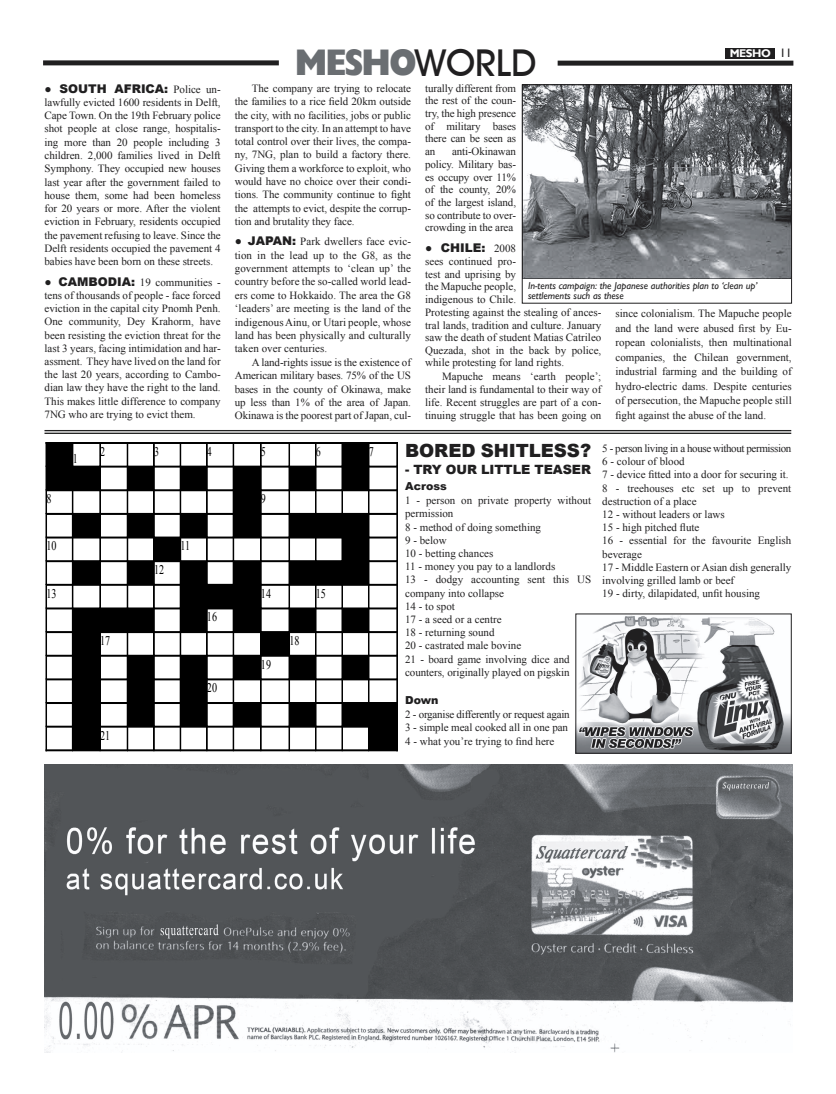
<style>
.page{position:relative;width:836px;height:1094px;background:#fff}
.page>*{position:absolute;margin:0;border:0;box-sizing:border-box;transform-origin:0 0}
.t1{font:800 37px "Gill Sans";letter-spacing:-.06em;color:#6a6e72;scale:.9 1}
.t2{font:900 18.2px "Arial";letter-spacing:-.005em;color:#201f20}
.t3{font:13.2px "Times New Roman";color:#000;scale:.76 1}
.t4{font:900 12.8px "Arial";letter-spacing:-.005em;color:#201f20}
.t5{font:900 12px "Arial";letter-spacing:-.005em;color:#201f20}
.t6{font:700 11.2px "Gill Sans";letter-spacing:-.04em;color:#fff}
.t7{font:11px/13.2px "Times New Roman";color:#201f20;text-align:justify}
.t8{font:900 11px "Arial";color:#201f20}
.t9{font:italic 10px/10px "Gill Sans";color:#201f20}
.s1{font-style:inherit}
.s2{font-family:"Times New Roman";font-weight:400;font-size:11px}
.s3{font-family:"Arial";font-weight:900;font-size:12px}
.s4{font-family:"Avant Garde IT Cby BT";font-weight:500;color:#201f20}
.s5{font-weight:400;font-size:12px;color:#201f20}
</style>
<div class="page">
<div style="left:726px;top:48px;width:49px;height:11px;background:#201f20"></div>
<div style="left:43px;top:60px;width:236px;height:5px;background:#201f20"></div>
<div style="left:558px;top:61px;width:235px;height:5px;background:#201f20"></div>
<img style="left:524px;top:86px;width:266px;height:193px">
<div style="left:522px;top:84px;width:270px;height:220px;border:1px solid #201f20"></div>
<hr style="left:45px;top:430px;width:746px;height:1px;background:#201f20">
<hr style="left:45px;top:433px;width:746px;height:1px;background:#201f20">
<img style="left:44px;top:764px;width:749px;height:289px">
<svg style="left:46px;top:443px;width:352px;height:308px"></svg>
<img style="left:577px;top:615px;width:213px;height:137px">
<div style="left:575px;top:613px;width:217px;height:141px;border:1px solid #201f20"></div>
<p class="t5" style="left:45px;top:80px;width:178px"><span class="s1">●</span> SOUTH AFRICA: <span class="s2">Police un-</span></p>
<p class="t7" style="left:45px;top:96px;width:178px">lawfully evicted 1600 residents in Delft, Cape Town. On the 19th February police shot people at close range, hospitalis&shy;ing more than 20 people including 3 children. 2,000 families lived in Delft Symphony. They occupied new houses last year after the government failed to house them, some had been homeless for 20 years or more. After the violent eviction in February, residents occupied the pavement refusing to leave. Since the Delft residents occupied the pavement 4 babies have been born on these streets.</p>
<p class="t7" style="left:45px;top:275px;width:178px"><span class="s3">●</span> <span class="s3">CAMBODIA:</span> 19 communities - tens of thousands of people - face forced eviction in the capital city Pnomh Penh.<br>One community, Dey Krahorm, have been resisting the eviction threat for the last 3 years, facing intimidation and har&shy;assment. They have lived on the land for the last 20 years, according to Cambo&shy;dian law they have the right to the land.<br>This makes little difference to company 7NG who are trying to evict them.</p>
<h1 class="t1" style="left:295px;top:41px;width:270px">MESHO<span class="s4">WORLD</span></h1>
<p class="t6" style="left:730px;top:47px;width:63px">MESHO <span class="s5">11</span></p>
<p class="t7" style="left:235px;top:82px;width:178px;text-indent:17px">The company are trying to relocate the families to a rice <span class="s1">fi</span>eld 20km outside the city, with no facilities, jobs or public transport to the city. In an attempt to have total control over their lives, the compa&shy;ny, 7NG, plan to build a factory there.<br>Giving them a workforce to exploit, who would have no choice over their condi&shy;tions. The community continue to <span class="s1">fi</span>ght the attempts to evict, despite the corrup&shy;tion and brutality they face.</p>
<p class="t7" style="left:235px;top:235px;width:178px"><span class="s3">●</span> <span class="s3">JAPAN:</span> Park dwellers face evic&shy;tion in the lead up to the G8, as the government attempts to ëclean upí the country before the so-called world lead&shy;ers come to Hokkaido. The area the G8 ëleadersí are meeting is the land of the indigenous Ainu, or Utari people, whose land has been physically and culturally taken over centuries.</p>
<p class="t7" style="left:235px;top:355px;width:178px;text-indent:17px">A land-rights issue is the existence of American military bases. 75% of the US bases in the county of Okinawa, make up less than 1% of the area of Japan.<br>Okinawa is the poorest part of Japan, cul-</p>
<p class="t7" style="left:425px;top:82px;width:92px;line-height:12.7px">turally different from the rest of the coun&shy;try, the high presence of military bases there can be seen as an</p>
<p class="t7" style="left:425px;top:145px;width:92px;line-height:12.7px;text-indent:27px">anti-Okinawan policy. Military bas&shy;es occupy over 11% of the county, 20% of the largest island, so contribute to over&shy;crowding in the area</p>
<p class="t5" style="left:425px;top:239px;width:92px"><span class="s1">●</span> CHILE: <span class="s2">2008</span></p>
<p class="t7" style="left:425px;top:255px;width:178px;line-height:12.7px;text-align:left">sees continued pro-<br>test and uprising by<br>the Mapuche people,<br>indigenous to Chile.<br>Protesting against the stealing of ances&shy;tral lands, tradition and culture. January saw the death of student Matias Catrileo<br>Quezada, shot in the back by police, while protesting for land rights.</p>
<p class="t7" style="left:425px;top:370px;width:178px;line-height:12.8px;text-indent:17px">Mapuche means ëearth peopleí; their land is fundamental to their way of life. Recent struggles are part of a con&shy;tinuing struggle that has been going on</p>
<p class="t9" style="left:528px;top:281px;width:231px">In-tents campaign: the Japanese authorities plan to ëclean upí settlements such as these</p>
<p class="t7" style="left:616px;top:306px;width:178px;line-height:14.5px">since colonialism. The Mapuche people and the land were abused <span class="s1">fi</span>rst by Eu&shy;ropean colonialists, then multinational companies, the Chilean government, industrial farming and the building of hydro-electric dams. Despite centuries of persecution, the Mapuche people still <span class="s1">fi</span>ght against the abuse of the land.</p>
<p class="t3" style="left:73px;top:452px;width:8px">!</p>
<p class="t3" style="left:100px;top:444px;width:8px">"</p>
<p class="t3" style="left:154px;top:444px;width:8px">#</p>
<p class="t3" style="left:207px;top:444px;width:8px">$</p>
<p class="t3" style="left:261px;top:444px;width:8px">%</p>
<p class="t3" style="left:316px;top:444px;width:8px">&amp;</p>
<p class="t3" style="left:369px;top:444px;width:8px">'</p>
<p class="t3" style="left:46px;top:491px;width:8px">(</p>
<p class="t3" style="left:261px;top:491px;width:8px">)</p>
<p class="t3" style="left:46px;top:539px;width:15px">!*</p>
<p class="t3" style="left:181px;top:539px;width:14px">!!</p>
<p class="t3" style="left:154px;top:562px;width:15px">!"</p>
<p class="t3" style="left:46px;top:586px;width:15px">!#</p>
<p class="t3" style="left:261px;top:586px;width:15px">!$</p>
<p class="t3" style="left:316px;top:586px;width:15px">!%</p>
<p class="t3" style="left:207px;top:610px;width:15px">!&amp;</p>
<p class="t3" style="left:100px;top:633px;width:15px">!'</p>
<p class="t3" style="left:289px;top:633px;width:15px">!(</p>
<p class="t3" style="left:261px;top:657px;width:15px">!)</p>
<p class="t3" style="left:207px;top:680px;width:15px">"*</p>
<p class="t3" style="left:100px;top:728px;width:15px">"!</p>
<h2 class="t2" style="left:405px;top:437px;width:188px">BORED SHITLESS?</h2>
<p class="t4" style="left:405px;top:460px;width:187px">- TRY OUR LITTLE TEASER</p>
<p class="t8" style="left:405px;top:478px;width:43px">Across</p>
<p class="t7" style="left:405px;top:494px;width:188px;text-align:left">1 - person on private property without permission<br>8 - method of doing something<br>9 - below<br>10 - betting chances<br>11 - money you pay to a landlords<br>13 - dodgy accounting sent this US company into collapse<br>14 - to spot<br>17 - a seed or a centre<br>18 - returning sound<br>20 - castrated male bovine<br>21 - board game involving dice and counters, originally played on pigskin</p>
<p class="t8" style="left:405px;top:692px;width:35px">Down</p>
<p class="t7" style="left:405px;top:708px;width:166px;text-align:left">2 - organise differently or request again<br>3 - simple meal cooked all in one pan<br>4 - what youíre trying to <span class="s1">fi</span>nd here</p>
<p class="t7" style="left:602px;top:442px;width:191px;text-align:left">5 - person living in a house without permission<br>6 - colour of blood<br>7 - device <span class="s1">fi</span>tted into a door for securing it.<br>8 - treehouses etc set up to prevent destruction of a place<br>12 - without leaders or laws<br>15 - high pitched <span class="s1">fl</span>ute<br>16 - essential for the favourite English beverage<br>17 - Middle Eastern or Asian dish generally involving grilled lamb or beef<br>19 - dirty, dilapidated, un<span class="s1">fi</span>t housing</p>
</div>
